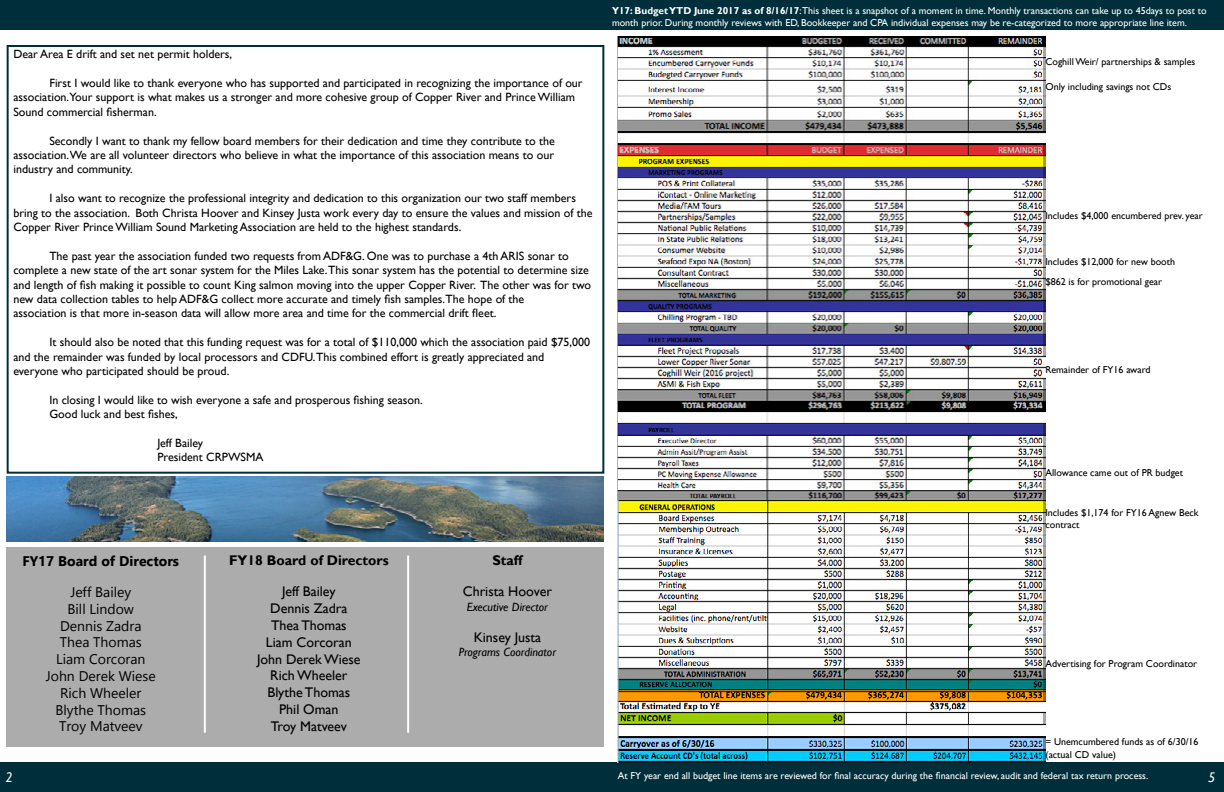
<style>
.page{position:relative;width:1224px;height:792px;background:#fff}
.page>*{position:absolute;margin:0;border:0;box-sizing:border-box;transform-origin:0 0}
.t1{font:14px/16.8px "Gill Sans";color:#000;text-align:center}
.t2{font:14px/16.8px "Gadugi";color:#000;text-align:center}
.t3{font:700 14px "Gill Sans";color:#000}
.t4{font:700 14px "Gadugi";color:#000}
.t5{font:italic 14px "Gill Sans";color:#fff}
.t6{font:12px/14.4px "Gill Sans";color:#000}
.t7{font:italic 12px "Gill Sans";color:#000}
.t8{font:10px/12px "Gill Sans";color:#fff}
.t9{font:10px/20.2px "Gill Sans";color:#000}
.s1{font-weight:700}
</style>
<div class="page">
<div style="left:0;top:0;width:1224px;height:30px;background:#002e3b"></div>
<div style="left:0;top:762px;width:1224px;height:30px;background:#002e3b"></div>
<div style="left:7px;top:45px;width:597px;height:429px;background:#fff;border:2px solid #002e3b"></div>
<div style="left:7px;top:547px;width:597px;height:200px;background:#acacac"></div>
<hr style="left:204px;top:556px;width:2px;height:177px;background:#fff">
<hr style="left:407px;top:556px;width:2px;height:177px;background:#fff">
<img style="left:7px;top:477px;width:596px;height:65px">
<img style="left:618px;top:36px;width:427px;height:727px">
<p class="t6" style="left:13px;top:47px;width:220px">Dear Area E drift and set net permit holders,</p>
<p class="t6" style="left:13px;top:76px;width:571px;text-indent:36px">First I would like to thank everyone who has supported and participated in recognizing the importance of our association.Your support is what makes us a stronger and more cohesive group of Copper River and Prince William<br>Sound commercial fisherman.</p>
<p class="t6" style="left:13px;top:134px;width:543px;text-align:justify;text-indent:36px">Secondly I want to thank my fellow board members for their dedication and time they contribute to the association.We are all volunteer directors who believe in what the importance of this association means to our industry and community.</p>
<p class="t6" style="left:13px;top:191px;width:581px;text-indent:36px">I also want to recognize the professional integrity and dedication to this organization our two staff members bring to the association. Both Christa Hoover and Kinsey Justa work every day to ensure the values and mission of the<br>Copper River Prince William Sound Marketing Association are held to the highest standards.</p>
<p class="t6" style="left:13px;top:249px;width:579px;text-indent:36px">The past year the association funded two requests from ADF&amp;G. One was to purchase a 4th ARIS sonar to complete a new state of the art sonar system for the Miles Lake.This sonar system has the potential to determine size and length of fish making it possible to count King salmon moving into the upper Copper River. The other was for two new data collection tables to help ADF&amp;G collect more accurate and timely fish samples.The hope of the<br>association is that more in-season data will allow more area and time for the commercial drift fleet.</p>
<p class="t6" style="left:13px;top:335px;width:578px;text-indent:36px">It should also be noted that this funding request was for a total of $110,000 which the association paid $75,000 and the remainder was funded by local processors and CDFU.This combined effort is greatly appreciated and everyone who participated should be proud.</p>
<p class="t6" style="left:49px;top:393px;width:375px">In closing I would like to wish everyone a safe and prosperous fishing season.<br>Good luck and best fishes,</p>
<p class="t6" style="left:157px;top:436px;width:108px">Jeff Bailey<br>President CRPWSMA</p>
<p class="t4" style="left:22px;top:552px;width:158px">FY17 Board of Directors</p>
<p class="t2" style="left:46px;top:584px;width:112px">Jeff Bailey<br>Bill Lindow<br>Dennis Zadra<br>Thea Thomas<br>Liam Corcoran<br>John Derek Wiese<br>Rich Wheeler<br>Blythe Thomas<br>Troy Matveev</p>
<p class="t3" style="left:229px;top:552px;width:161px">FY18 Board of Directors</p>
<p class="t1" style="left:257px;top:584px;width:105px">Jeff Bailey<br>Dennis Zadra<br>Thea Thomas<br>Liam Corcoran<br>John Derek Wiese<br>Rich Wheeler<br>Blythe Thomas<br>Phil Oman<br>Troy Matveev</p>
<p class="t3" style="left:492px;top:552px;width:32px">Staff</p>
<p class="t1" style="left:463px;top:584px;width:91px">Christa Hoover</p>
<p class="t7" style="left:467px;top:600px;width:83px">Executive Director</p>
<p class="t1" style="left:474px;top:629px;width:69px">Kinsey Justa</p>
<p class="t7" style="left:459px;top:645px;width:99px">Programs Coordinator</p>
<p class="t8" style="left:612px;top:5px;width:596px"><span class="s1">Y17: Budget YTD June 2017 as of 8/16/17</span>:This sheet is a snapshot of a moment in time. Monthly transactions can take up to 45days to post to month prior. During monthly reviews with ED, Bookkeeper and CPA individual expenses may be re-categorized to more appropriate line item.</p>
<p class="t9" style="left:1045px;top:51px;width:151px">Coghill Weir/ partnerships &amp; samples</p>
<p class="t9" style="left:1045px;top:77px;width:127px">Only including savings not CDs</p>
<p class="t9" style="left:1045px;top:205px;width:159px">Includes $4,000 encumbered prev. year</p>
<p class="t9" style="left:1045px;top:252px;width:131px">Includes $12,000 for new booth $862 is for promotional gear</p>
<p class="t9" style="left:1045px;top:359px;width:107px">Remainder of FY16 award</p>
<p class="t9" style="left:1045px;top:462px;width:139px">Allowance came out of PR budget</p>
<p class="t9" style="left:1045px;top:507px;width:155px;line-height:12px">Includes $1,174 for FY16 Agnew Beck contract</p>
<p class="t9" style="left:1045px;top:653px;width:153px">Advertising for Program Coordinator</p>
<p class="t9" style="left:1045px;top:736px;width:155px;line-height:13px">= Unemcumbered funds as of 6/30/16 (actual CD value)</p>
<p class="t8" style="left:618px;top:770px;width:532px">At FY year end all budget line items are reviewed for final accuracy during the financial review, audit and federal tax return process.</p>
<p class="t5" style="left:5px;top:769px;width:9px">2</p>
<p class="t5" style="left:1208px;top:769px;width:9px">5</p>
</div>
